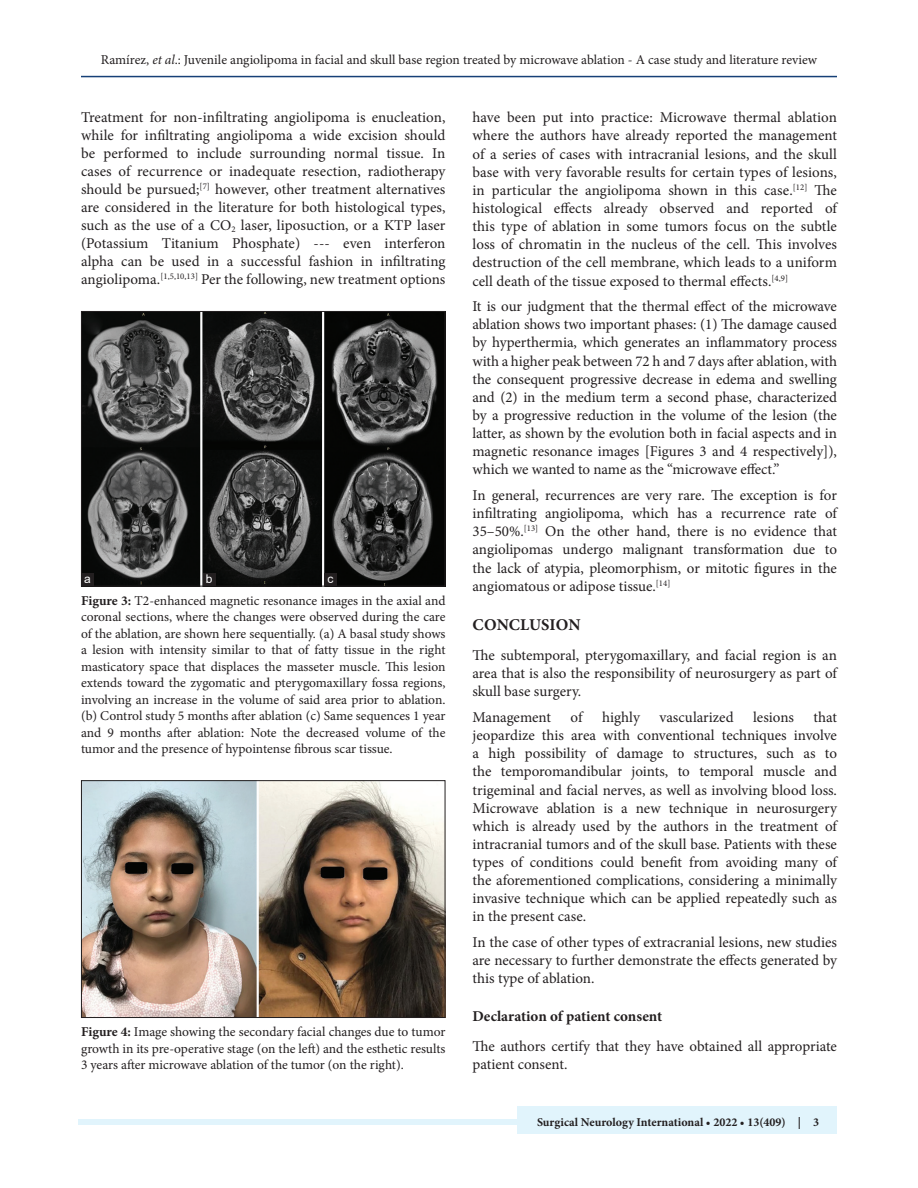
<style>
.page{position:relative;width:918px;height:1188px;background:#fff}
.page>*{position:absolute;margin:0;border:0;box-sizing:border-box;transform-origin:0 0}
.t1{font:700 16.5px "Minion Pro";color:#231f20}
.TX{font:15px/18.1px "Minion Pro";color:#231f20;text-align:justify}
.t2{font:700 15px "Minion Pro";letter-spacing:-.005em;color:#231f20}
.FGC{font:13.5px/16.5px "Minion Pro";letter-spacing:-.005em;color:#231f20;text-align:justify}
.JF{font:700 12px "Minion Pro";color:#231f20}
.LABEL{font:12px "Arial";color:#fff}
.s1{font-style:italic}
.s2{font-weight:700}
</style>
<div class="page">
<div style="left:78px;top:1119px;width:756px;height:6px;background:#e1f4fc"></div>
<div style="left:518px;top:1106px;width:319px;height:28px;background:#e1f4fc"></div>
<hr style="left:81px;top:76px;width:756px;height:1px;background:#164077">
<img style="left:83px;top:313px;width:360px;height:271px">
<div style="left:81px;top:311px;width:364px;height:275px;border:1px solid #231f20"></div>
<div style="left:81px;top:573px;width:13px;height:13px;background:#231f20"></div>
<div style="left:203px;top:573px;width:13px;height:13px;background:#231f20"></div>
<div style="left:324px;top:573px;width:13px;height:13px;background:#231f20"></div>
<img style="left:83px;top:782px;width:360px;height:234px">
<div style="left:81px;top:780px;width:364px;height:238px;border:1px solid #231f20"></div>
<p class="FGC" style="left:101px;top:51px;width:718px">Ramírez, <span class="s1">et al</span>.: Juvenile angiolipoma in facial and skull base region treated by microwave ablation - A case study and literature review</p>
<p class="TX" style="left:81px;top:109px;width:366px">Treatment for non-infiltrating angiolipoma is enucleation, while for infiltrating angiolipoma a wide excision should be performed to include surrounding normal tissue. In cases of recurrence or inadequate resection, radiotherapy should be pursued;<sup>[7]</sup> however, other treatment alternatives are considered in the literature for both histological types, such as the use of a CO<sub>2</sub> laser, liposuction, or a KTP laser (Potassium Titanium Phosphate) --- even interferon alpha can be used in a successful fashion in infiltrating angiolipoma.<sup>[1,5,10,13]</sup> Per the following, new treatment options</p>
<p class="TX" style="left:472px;top:108px;width:366px">have been put into practice: Microwave thermal ablation where the authors have already reported the management of a series of cases with intracranial lesions, and the skull base with very favorable results for certain types of lesions, in particular the angiolipoma shown in this case.<sup>[12]</sup> The histological effects already observed and reported of this type of ablation in some tumors focus on the subtle loss of chromatin in the nucleus of the cell. This involves destruction of the cell membrane, which leads to a uniform cell death of the tissue exposed to thermal effects.<sup>[4,9]</sup></p>
<p class="TX" style="left:472px;top:297px;width:366px">It is our judgment that the thermal effect of the microwave ablation shows two important phases: (1) The damage caused by hyperthermia, which generates an inflammatory process with a higher peak between 72 h and 7 days after ablation, with the consequent progressive decrease in edema and swelling and (2) in the medium term a second phase, characterized by a progressive reduction in the volume of the lesion (the latter, as shown by the evolution both in facial aspects and in magnetic resonance images [Figures 3 and 4 respectively]), which we wanted to name as the “microwave effect.”</p>
<p class="TX" style="left:472px;top:486px;width:366px">In general, recurrences are very rare. The exception is for infiltrating angiolipoma, which has a recurrence rate of 35–50%.<sup>[13]</sup> On the other hand, there is no evidence that angiolipomas undergo malignant transformation due to the lack of atypia, pleomorphism, or mitotic figures in the angiomatous or adipose tissue.<sup>[14]</sup></p>
<h1 class="t1" style="left:473px;top:613px;width:109px">CONCLUSION</h1>
<p class="TX" style="left:472px;top:646px;width:366px">The subtemporal, pterygomaxillary, and facial region is an area that is also the responsibility of neurosurgery as part of skull base surgery.</p>
<p class="TX" style="left:472px;top:708px;width:80px">Management</p>
<p class="TX" style="left:571px;top:708px;width:13px">of</p>
<p class="TX" style="left:602px;top:708px;width:39px">highly</p>
<p class="TX" style="left:659px;top:708px;width:76px">vascularized</p>
<p class="TX" style="left:753px;top:708px;width:42px">lesions</p>
<p class="LABEL" style="left:84px;top:571px;width:8px">a</p>
<p class="LABEL" style="left:206px;top:571px;width:8px">b</p>
<p class="LABEL" style="left:327px;top:571px;width:7px">c</p>
<p class="FGC" style="left:81px;top:592px;width:366px"><span class="s2">Figure 3:</span> T2-enhanced magnetic resonance images in the axial and coronal sections, where the changes were observed during the care of the ablation, are shown here sequentially. (a) A basal study shows a lesion with intensity similar to that of fatty tissue in the right masticatory space that displaces the masseter muscle. This lesion extends toward the zygomatic and pterygomaxillary fossa regions, involving an increase in the volume of said area prior to ablation. (b) Control study 5 months after ablation (c) Same sequences 1 year and 9 months after ablation: Note the decreased volume of the tumor and the presence of hypointense fibrous scar tissue.</p>
<p class="TX" style="left:472px;top:708px;width:366px;text-indent:341px">that jeopardize this area with conventional techniques involve a high possibility of damage to structures, such as to the temporomandibular joints, to temporal muscle and trigeminal and facial nerves, as well as involving blood loss.<br>Microwave ablation is a new technique in neurosurgery which is already used by the authors in the treatment of intracranial tumors and of the skull base. Patients with these types of conditions could benefit from avoiding many of the aforementioned complications, considering a minimally invasive technique which can be applied repeatedly such as in the present case.</p>
<p class="TX" style="left:472px;top:933px;width:366px">In the case of other types of extracranial lesions, new studies are necessary to further demonstrate the effects generated by this type of ablation.</p>
<h2 class="t2" style="left:472px;top:1006px;width:191px">Declaration of patient consent</h2>
<p class="TX" style="left:472px;top:1037px;width:366px">The authors certify that they have obtained all appropriate patient consent.</p>
<p class="FGC" style="left:81px;top:1024px;width:366px"><span class="s2">Figure 4:</span> Image showing the secondary facial changes due to tumor growth in its pre-operative stage (on the left) and the esthetic results 3 years after microwave ablation of the tumor (on the right).</p>
<p class="JF" style="left:537px;top:1113px;width:284px">Surgical Neurology International • 2022 • 13(409) | 3</p>
</div>
